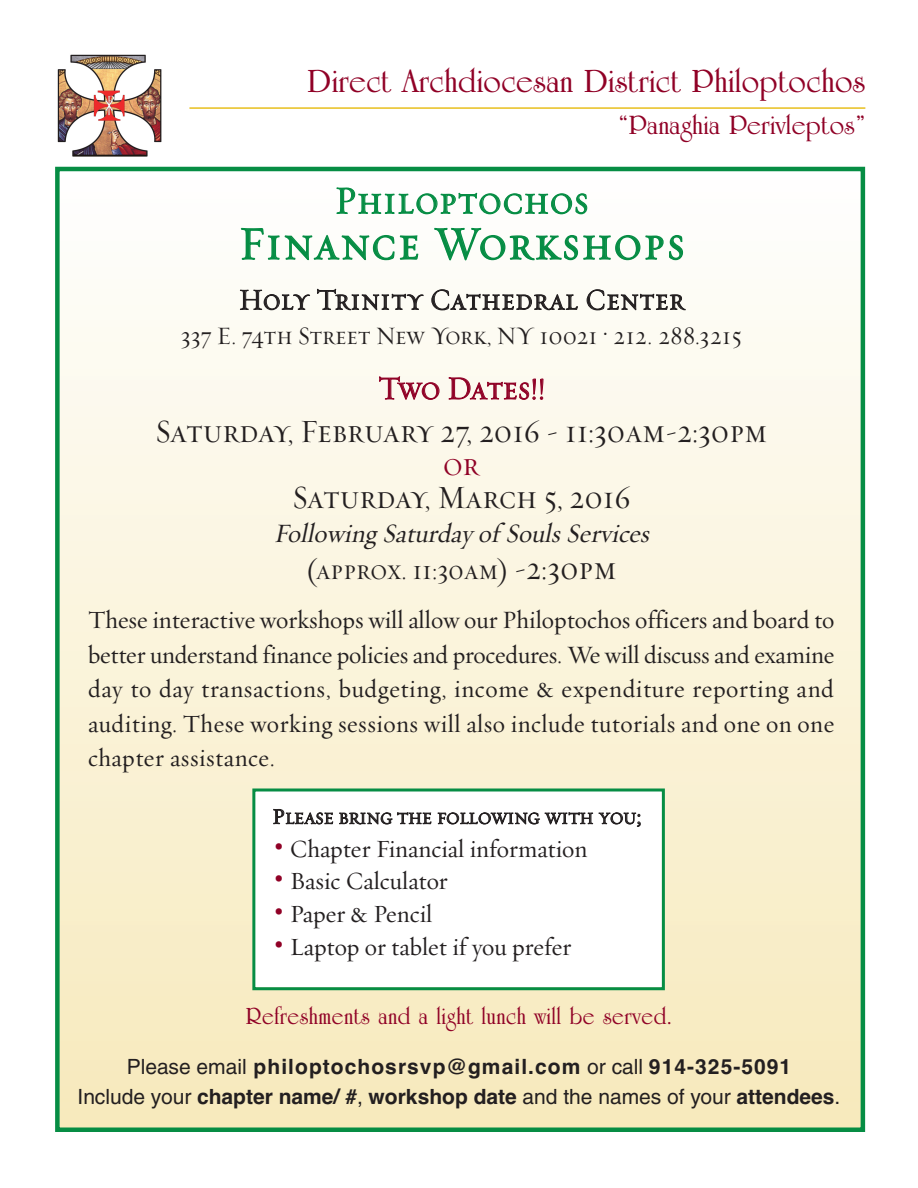
<style>
.page{position:relative;width:918px;height:1188px;background:#fff}
.page>*{position:absolute;margin:0;border:0;box-sizing:border-box;transform-origin:0 0}
.t1{font:47.1px "Requiem Display HTF Small Caps";letter-spacing:.045em;color:#068d44;scale:.96 1}
.t2{font:39.3px "Requiem Display HTF Small Caps";letter-spacing:.02em;color:#068d44;scale:.96 1}
.t3{font:700 34.5px "University Roman BT";letter-spacing:.015em;color:#900126}
.t4{font:33px "Requiem Display HTF Small Caps";color:#231f20;scale:.96 1}
.t5{font:33px "Requiem Display HTF Small Caps";letter-spacing:-.025em;color:#900126;scale:.96 1}
.t6{font:29.85px "Requiem Display HTF Small Caps";letter-spacing:.025em;color:#231f20;scale:.96 1}
.t7{font:700 28.5px "University Roman BT";letter-spacing:.015em;color:#900126}
.t8{font:28.2px "Requiem Display HTF Small Caps";color:#231f20;scale:.96 1}
.t9{font:italic 26.7px "Requiem Text HTF Roman";color:#231f20;scale:.96 1}
.t10{font:25.5px "Requiem Display HTF Small Caps";color:#231f20;scale:.96 1}
.t11{font:25.2px/34.5px "Requiem Text HTF Roman";letter-spacing:.02em;color:#231f20;text-align:justify;scale:.96 1}
.t12{font:700 25.2px "University Roman BT";letter-spacing:.025em;color:#900126;scale:.96 1}
.t13{font:24.9px "Requiem Text HTF Roman";color:#231f20;scale:.96 1}
.t14{font:700 21px/30px "Helvetica";letter-spacing:.05em;color:#231f20;text-align:center}
.t15{font:16.35px "Requiem Text HTF Roman";letter-spacing:-.005em;color:#231f20;scale:.96 1}
.s1{font-size:31.5px}
.s2{font-size:33px}
.s3{font-size:21.75px}
.s4{font-size:24.9px}
.s5{font-family:"Helvetica Bold TT";font-size:29.55px;color:#900126}
.s6{font-weight:400}
</style>
<div class="page">
<div style="left:55px;top:167px;width:810px;height:965px;border:4px solid #068d44"></div>
<img style="left:57px;top:54px;width:105px;height:103px">
<hr style="left:189px;top:107px;width:676px;height:2px;background:#e8bf1e">
<div style="left:252px;top:789px;width:413px;height:201px;border:3px solid #068d44"></div>
<h3 class="t3" style="left:308px;top:67px;width:559px">Direct Archdiocesan District Philoptochos</h3>
<p class="t7" style="left:619px;top:114px;width:248px">“Panaghia Perivleptos”</p>
<h2 class="t2" style="left:335px;top:177px;width:266px">Philoptochos</h2>
<h1 class="t1" style="left:239px;top:215px;width:466px">Finance Workshops</h1>
<p class="t6" style="left:239px;top:282px;width:465px">Holy Trinity Cathedral Center</p>
<p class="t10" style="left:181px;top:320px;width:585px">337 E. 74th Street New York, NY 10021 <span class="s1">•</span> 212. 288.3215</p>
<h3 class="t5" style="left:378px;top:368px;width:175px">Two Dates!!</h3>
<h3 class="t4" style="left:155px;top:411px;width:640px">Saturday, February 27, 2016 - 11:30am-2:30pm</h3>
<h3 class="t5" style="left:443px;top:444px;width:39px">or</h3>
<h3 class="t4" style="left:292px;top:477px;width:354px">Saturday, March 5, 2016</h3>
<p class="t9" style="left:274px;top:518px;width:397px">Following Saturday of Souls Services</p>
<p class="t8" style="left:306px;top:553px;width:325px">(approx. 11:30am) <span class="s2">-2:30pm</span></p>
<p class="t11" style="left:88px;top:602px;width:779px">These interactive workshops will allow our Philoptochos officers and board to better understand finance policies and procedures. We will discuss and examine day to day transactions, budgeting, income &amp; expenditure reporting and auditing. These working sessions will also include tutorials and one on one chapter assistance.</p>
<p class="t15" style="left:272px;top:808px;width:386px"><span class="s3">P</span>LEASE BRING THE FOLLOWING WITH YOU<span class="s4">;</span></p>
<p class="t13" style="left:272px;top:834px;width:330px"><span class="s5">•</span> Chapter Financial information</p>
<p class="t13" style="left:272px;top:866px;width:185px"><span class="s5">•</span> Basic Calculator</p>
<p class="t13" style="left:272px;top:899px;width:169px"><span class="s5">•</span> Paper &amp; Pencil</p>
<p class="t13" style="left:272px;top:932px;width:313px"><span class="s5">•</span> Laptop or tablet if you prefer</p>
<p class="t12" style="left:246px;top:1006px;width:445px">Refreshments and a light lunch will be served.</p>
<p class="t14" style="left:78px;top:1051px;width:764px"><span class="s6">Please email</span> philoptochosrsvp@gmail.com <span class="s6">or call</span> 914-325-5091<br><span class="s6">Include your</span> chapter name/ #<span class="s6">,</span> workshop date <span class="s6">and the names of your</span> attendees<span class="s6">.</span></p>
</div>
